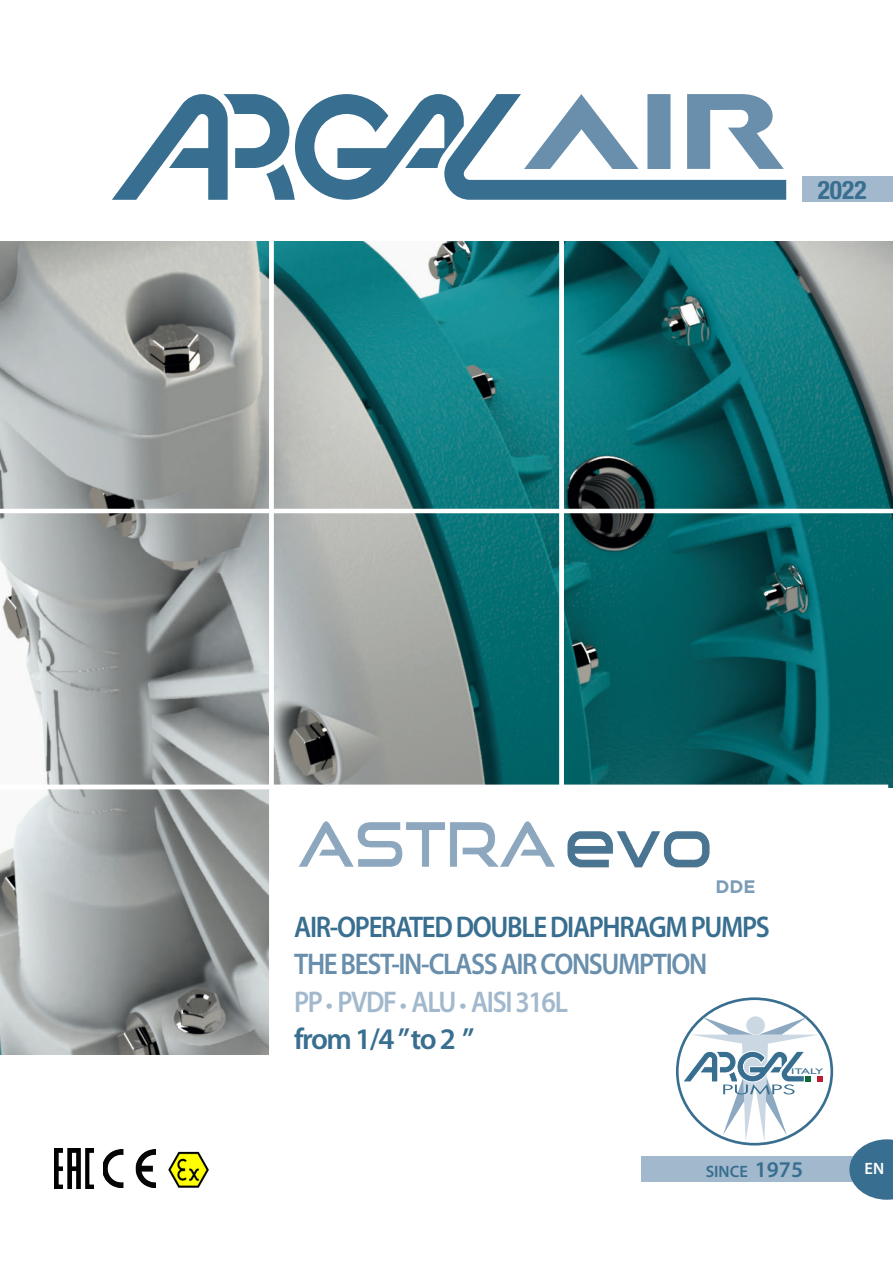
<style>
.page{position:relative;width:893px;height:1263px;background:#fff}
.page>*{position:absolute;margin:0;border:0;box-sizing:border-box;transform-origin:0 0}
.t1{font:600 30px/37.5px "Myriad Pro";letter-spacing:-.05em;color:#698fac;scale:.9 1}
.t2{font:600 30px "Myriad Pro";letter-spacing:-.05em;color:#386e8f;scale:.9 1}
.t3{font:700 condensed 25.5px "Helvetica Neue LT Std";color:#386e8f}
.t4{font:700 18px "Gotham";color:#7b9cb7}
.t5{font:600 16.5px "Myriad Pro";color:#386e8f}
.t6{font:600 16.5px "Myriad Pro";color:#fff}
.t7{font:8.1px "Gill Sans";letter-spacing:-.05em;color:#386e8f;scale:1.66 1}
.s1{color:#a1b8cd}
.s2{font-size:22.5px;color:#a1b8cd}
.s3{color:#386e8f}
.s4{font-size:22.5px}
</style>
<div class="page">
<img style="left:1px;top:241px;width:892px;height:813px">
<hr style="left:0;top:509px;width:893px;height:4px;background:#fff">
<div style="left:0;top:784px;width:888px;height:5px;background:#fff"></div>
<div style="left:273px;top:788px;width:619px;height:434px;background:#fff"></div>
<div style="left:269px;top:238px;width:5px;height:983px;background:#fff"></div>
<div style="left:559px;top:240px;width:5px;height:981px;background:#fff"></div>
<svg style="left:112px;top:94px;width:674px;height:106px"></svg>
<svg style="left:524px;top:94px;width:260px;height:75px"></svg>
<div style="left:676px;top:997px;width:157px;height:148px;border:3px solid #386e8f;border-radius:50%"></div>
<svg style="left:682px;top:1017px;width:140px;height:125px"></svg>
<div style="left:642px;top:1156px;width:246px;height:26px;background:#a1b8cd"></div>
<svg style="left:849px;top:1139px;width:44px;height:61px"></svg>
<div style="left:802px;top:176px;width:91px;height:26px;background:#a1b8cd"></div>
<img style="left:294px;top:729px;width:422px;height:139px">
<img style="left:168px;top:1151px;width:41px;height:37px">
<img style="left:54px;top:1148px;width:40px;height:40px">
<img style="left:103px;top:1149px;width:53px;height:38px">
<p class="t3" style="left:818px;top:174px;width:50px">2022</p>
<p class="t4" style="left:715px;top:877px;width:42px">DDE</p>
<p class="t2" style="left:294px;top:907px;width:530px">AIR-OPERATED DOUBLE DIAPHRAGM PUMPS</p>
<p class="t1" style="left:294px;top:944px;width:461px">THE BEST-IN-CLASS AIR CONSUMPTION<br><span class="s1">PP</span> <span class="s2">•</span> <span class="s1">PVDF</span> <span class="s2">•</span> <span class="s1">ALU</span> <span class="s2">•</span> <span class="s1">AISI 316L<br></span><span class="s3">from 1/4 ” to 2 ”</span></p>
<p class="t7" style="left:791px;top:1066px;width:21px">ITALY</p>
<p class="t5" style="left:706px;top:1161px;width:99px">SINCE <span class="s4">1975</span></p>
<p class="t6" style="left:864px;top:1157px;width:21px">EN</p>
</div>
